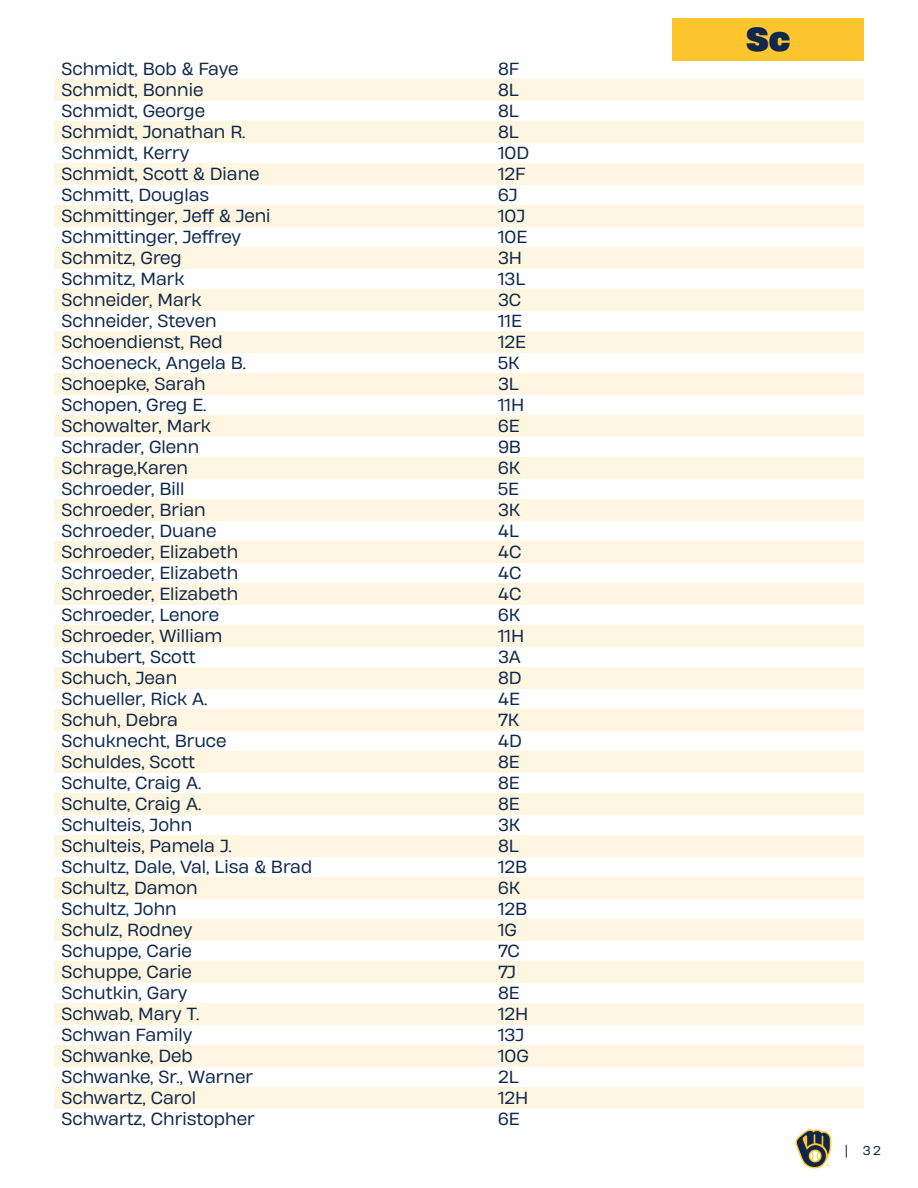
<style>
.page{position:relative;width:918px;height:1188px;background:#fff}
.page>*{position:absolute;margin:0;border:0;box-sizing:border-box;transform-origin:0 0}
.t1{font:800 31.35px "Heading Now 77";color:#0f274a}
.t2{font:16.5px "Heading Now 73";color:#0f274a}
.t3{font:12px "Heading Now 73";color:#0f274a}
.s1{font-size:15.6px}
</style>
<div class="page">
<div style="left:54px;top:79px;width:810px;height:22px;background:#fef6e0"></div>
<div style="left:54px;top:583px;width:810px;height:22px;background:#fef6e0"></div>
<div style="left:54px;top:331px;width:810px;height:22px;background:#fef6e0"></div>
<div style="left:54px;top:835px;width:810px;height:22px;background:#fef6e0"></div>
<div style="left:54px;top:121px;width:810px;height:22px;background:#fef6e0"></div>
<div style="left:54px;top:625px;width:810px;height:22px;background:#fef6e0"></div>
<div style="left:54px;top:373px;width:810px;height:22px;background:#fef6e0"></div>
<div style="left:54px;top:877px;width:810px;height:22px;background:#fef6e0"></div>
<div style="left:54px;top:163px;width:810px;height:22px;background:#fef6e0"></div>
<div style="left:54px;top:667px;width:810px;height:22px;background:#fef6e0"></div>
<div style="left:54px;top:415px;width:810px;height:22px;background:#fef6e0"></div>
<div style="left:54px;top:919px;width:810px;height:22px;background:#fef6e0"></div>
<div style="left:54px;top:205px;width:810px;height:22px;background:#fef6e0"></div>
<div style="left:54px;top:709px;width:810px;height:22px;background:#fef6e0"></div>
<div style="left:54px;top:457px;width:810px;height:22px;background:#fef6e0"></div>
<div style="left:54px;top:961px;width:810px;height:22px;background:#fef6e0"></div>
<div style="left:54px;top:247px;width:810px;height:22px;background:#fef6e0"></div>
<div style="left:54px;top:751px;width:810px;height:22px;background:#fef6e0"></div>
<div style="left:54px;top:499px;width:810px;height:22px;background:#fef6e0"></div>
<div style="left:54px;top:1003px;width:810px;height:22px;background:#fef6e0"></div>
<div style="left:54px;top:289px;width:810px;height:22px;background:#fef6e0"></div>
<div style="left:54px;top:793px;width:810px;height:22px;background:#fef6e0"></div>
<div style="left:54px;top:541px;width:810px;height:22px;background:#fef6e0"></div>
<div style="left:54px;top:1045px;width:810px;height:22px;background:#fef6e0"></div>
<div style="left:54px;top:1087px;width:810px;height:22px;background:#fef6e0"></div>
<div style="left:672px;top:18px;width:192px;height:42px;background:#fec52e"></div>
<svg style="left:795px;top:1129px;width:36px;height:39px"></svg>
<p class="t2" style="left:62px;top:57px;width:178px">Schmidt, Bob &amp; Faye</p>
<p class="t2" style="left:498px;top:57px;width:23px">8F</p>
<p class="t2" style="left:62px;top:78px;width:143px">Schmidt, Bonnie</p>
<p class="t2" style="left:498px;top:78px;width:22px">8L</p>
<p class="t2" style="left:62px;top:99px;width:145px">Schmidt, George</p>
<p class="t2" style="left:498px;top:99px;width:22px">8L</p>
<p class="t2" style="left:62px;top:120px;width:185px">Schmidt, Jonathan R.</p>
<p class="t2" style="left:498px;top:120px;width:22px">8L</p>
<p class="t2" style="left:62px;top:141px;width:129px">Schmidt, Kerry</p>
<p class="t2" style="left:498px;top:141px;width:33px">10D</p>
<p class="t2" style="left:62px;top:162px;width:200px">Schmidt, Scott &amp; Diane</p>
<p class="t2" style="left:498px;top:162px;width:29px">12F</p>
<p class="t2" style="left:62px;top:183px;width:149px">Schmitt, Douglas</p>
<p class="t2" style="left:498px;top:183px;width:21px">6J</p>
<p class="t2" style="left:62px;top:204px;width:211px">Schmittinger, Jeff &amp; Jeni</p>
<p class="t2" style="left:498px;top:204px;width:29px">10J</p>
<p class="t2" style="left:62px;top:225px;width:181px">Schmittinger, Jeffrey</p>
<p class="t2" style="left:498px;top:225px;width:31px">10E</p>
<p class="t2" style="left:62px;top:246px;width:122px">Schmitz, Greg</p>
<p class="t2" style="left:498px;top:246px;width:26px">3H</p>
<p class="t2" style="left:62px;top:267px;width:125px">Schmitz, Mark</p>
<p class="t2" style="left:498px;top:267px;width:29px">13L</p>
<p class="t2" style="left:62px;top:288px;width:141px">Schneider, Mark</p>
<p class="t2" style="left:498px;top:288px;width:25px">3C</p>
<p class="t2" style="left:62px;top:309px;width:157px">Schneider, Steven</p>
<p class="t2" style="left:498px;top:309px;width:25px">11E</p>
<p class="t2" style="left:62px;top:330px;width:162px">Schoendienst, Red</p>
<p class="t2" style="left:498px;top:330px;width:29px">12E</p>
<p class="t2" style="left:62px;top:351px;width:186px">Schoeneck, Angela B.</p>
<p class="t2" style="left:498px;top:351px;width:23px">5K</p>
<p class="t2" style="left:62px;top:372px;width:146px">Schoepke, Sarah</p>
<p class="t2" style="left:498px;top:372px;width:22px">3L</p>
<p class="t2" style="left:62px;top:393px;width:146px">Schopen, Greg E.</p>
<p class="t2" style="left:498px;top:393px;width:28px">11H</p>
<p class="t2" style="left:62px;top:414px;width:151px">Schowalter, Mark</p>
<p class="t2" style="left:498px;top:414px;width:23px">6E</p>
<p class="t2" style="left:62px;top:435px;width:139px">Schrader, Glenn</p>
<p class="t2" style="left:498px;top:435px;width:24px">9B</p>
<p class="t2" style="left:62px;top:456px;width:128px">Schrage,Karen</p>
<p class="t2" style="left:498px;top:456px;width:24px">6K</p>
<p class="t2" style="left:62px;top:477px;width:125px">Schroeder, Bill</p>
<p class="t2" style="left:498px;top:477px;width:22px">5E</p>
<p class="t2" style="left:62px;top:498px;width:146px">Schroeder, Brian</p>
<p class="t2" style="left:498px;top:498px;width:24px">3K</p>
<p class="t2" style="left:62px;top:519px;width:156px">Schroeder, Duane</p>
<p class="t2" style="left:498px;top:519px;width:22px">4L</p>
<p class="t2" style="left:62px;top:540px;width:178px">Schroeder, Elizabeth</p>
<p class="t2" style="left:498px;top:540px;width:25px">4C</p>
<p class="t2" style="left:62px;top:561px;width:178px">Schroeder, Elizabeth</p>
<p class="t2" style="left:498px;top:561px;width:25px">4C</p>
<p class="t2" style="left:62px;top:582px;width:178px">Schroeder, Elizabeth</p>
<p class="t2" style="left:498px;top:582px;width:25px">4C</p>
<p class="t2" style="left:62px;top:603px;width:159px">Schroeder, Lenore</p>
<p class="t2" style="left:498px;top:603px;width:24px">6K</p>
<p class="t2" style="left:62px;top:624px;width:162px">Schroeder, William</p>
<p class="t2" style="left:498px;top:624px;width:28px">11H</p>
<p class="t2" style="left:62px;top:645px;width:136px">Schubert, Scott</p>
<p class="t2" style="left:498px;top:645px;width:24px">3A</p>
<p class="t2" style="left:62px;top:666px;width:117px">Schuch, Jean</p>
<p class="t2" style="left:498px;top:666px;width:25px">8D</p>
<p class="t2" style="left:62px;top:687px;width:147px">Schueller, Rick A.</p>
<p class="t2" style="left:498px;top:687px;width:23px">4E</p>
<p class="t2" style="left:62px;top:708px;width:118px">Schuh, Debra</p>
<p class="t2" style="left:498px;top:708px;width:23px">7K</p>
<p class="t2" style="left:62px;top:729px;width:166px">Schuknecht, Bruce</p>
<p class="t2" style="left:498px;top:729px;width:25px">4D</p>
<p class="t2" style="left:62px;top:750px;width:135px">Schuldes, Scott</p>
<p class="t2" style="left:498px;top:750px;width:23px">8E</p>
<p class="t2" style="left:62px;top:771px;width:141px">Schulte, Craig A.</p>
<p class="t2" style="left:498px;top:771px;width:23px">8E</p>
<p class="t2" style="left:62px;top:792px;width:141px">Schulte, Craig A.</p>
<p class="t2" style="left:498px;top:792px;width:23px">8E</p>
<p class="t2" style="left:62px;top:813px;width:132px">Schulteis, John</p>
<p class="t2" style="left:498px;top:813px;width:24px">3K</p>
<p class="t2" style="left:62px;top:834px;width:172px">Schulteis, Pamela J.</p>
<p class="t2" style="left:498px;top:834px;width:22px">8L</p>
<p class="t2" style="left:62px;top:855px;width:252px">Schultz, Dale, Val, Lisa &amp; Brad</p>
<p class="t2" style="left:498px;top:855px;width:31px">12B</p>
<p class="t2" style="left:62px;top:876px;width:138px">Schultz, Damon</p>
<p class="t2" style="left:498px;top:876px;width:24px">6K</p>
<p class="t2" style="left:62px;top:897px;width:117px">Schultz, John</p>
<p class="t2" style="left:498px;top:897px;width:31px">12B</p>
<p class="t2" style="left:62px;top:918px;width:132px">Schulz, Rodney</p>
<p class="t2" style="left:498px;top:918px;width:20px">1G</p>
<p class="t2" style="left:62px;top:939px;width:132px">Schuppe, Carie</p>
<p class="t2" style="left:498px;top:939px;width:23px">7C</p>
<p class="t2" style="left:62px;top:960px;width:132px">Schuppe, Carie</p>
<p class="t2" style="left:498px;top:960px;width:19px">7J</p>
<p class="t2" style="left:62px;top:981px;width:127px">Schutkin, Gary</p>
<p class="t2" style="left:498px;top:981px;width:23px">8E</p>
<p class="t2" style="left:62px;top:1002px;width:139px">Schwab, Mary T.</p>
<p class="t2" style="left:498px;top:1002px;width:32px">12H</p>
<p class="t2" style="left:62px;top:1023px;width:132px">Schwan Family</p>
<p class="t2" style="left:498px;top:1023px;width:28px">13J</p>
<p class="t2" style="left:62px;top:1044px;width:133px">Schwanke, Deb</p>
<p class="t2" style="left:498px;top:1044px;width:32px">10G</p>
<p class="t2" style="left:62px;top:1065px;width:193px">Schwanke, Sr., Warner</p>
<p class="t2" style="left:498px;top:1065px;width:22px">2L</p>
<p class="t2" style="left:62px;top:1086px;width:136px">Schwartz, Carol</p>
<p class="t2" style="left:498px;top:1086px;width:32px">12H</p>
<p class="t2" style="left:62px;top:1107px;width:195px">Schwartz, Christopher</p>
<p class="t2" style="left:498px;top:1107px;width:23px">6E</p>
<p class="t1" style="left:746px;top:14px;width:46px">Sc</p>
<p class="t3" style="left:845px;top:1142px;width:37px"><span class="s1">|</span> 32</p>
</div>
